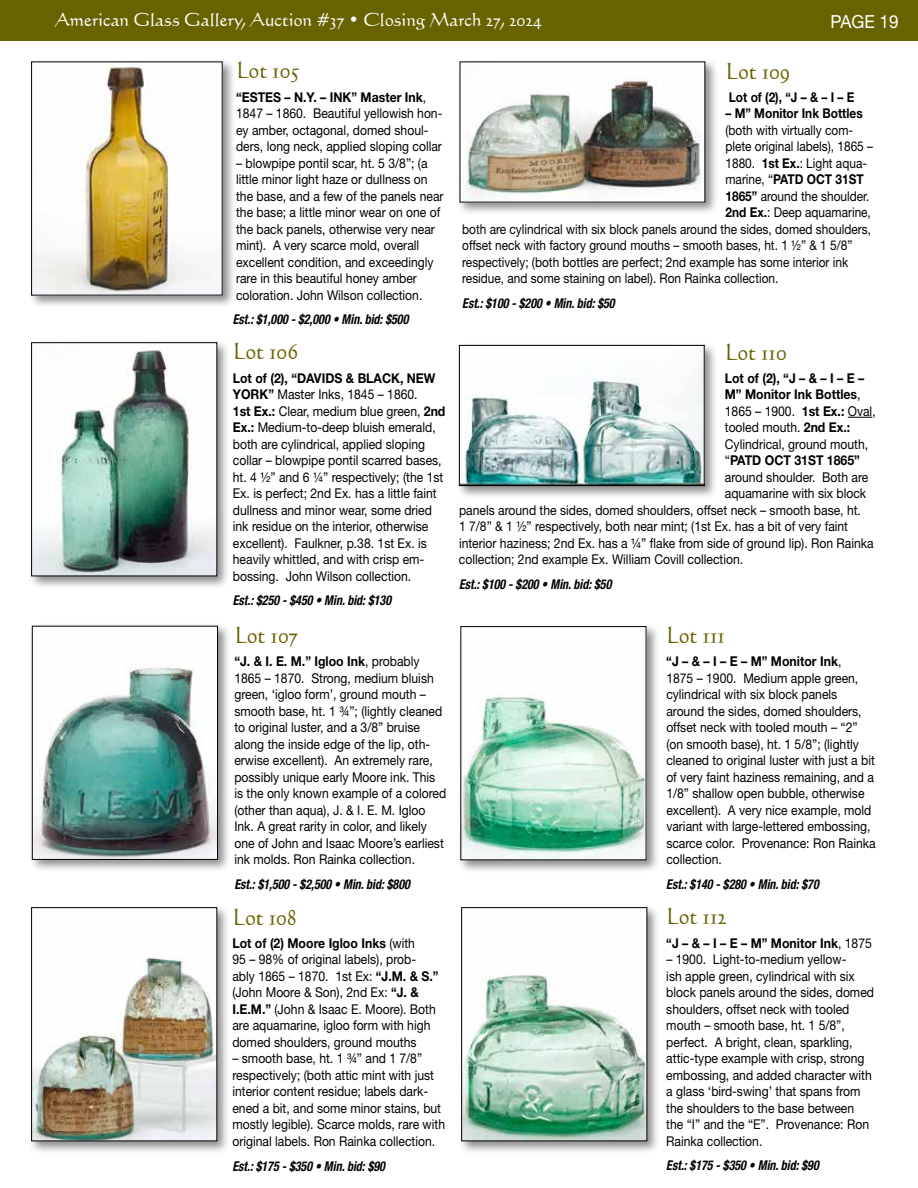
<style>
.page{position:relative;width:918px;height:1188px;background:#fff}
.page>*{position:absolute;margin:0;border:0;box-sizing:border-box;transform-origin:0 0}
.t1{font:22.5px "Calligraphic 421 BT Roman B";color:#676300;scale:.95 1}
.t2{font:18px "Calligraphic 421 BT Roman B";color:#fff}
.t3{font:18px "Helvetica Neue LT Std";color:#fff;scale:.95 1}
.t4{font:13.5px/16.5px "Helvetica Neue LT Std";color:#000;scale:.9 1}
.t5{font:13.5px "Helvetica Neue LT Std";color:#000;scale:.88 1}
.t6{font:italic 700 condensed 13.5px "Helvetica Neue LT Std";color:#000;scale:.89 1}
.t7{font:700 13.5px "Helvetica Neue LT Std";color:#000;scale:.91 1}
.t8{font:700 13.5px "Helvetica Neue LT Std";color:#000;scale:.88 1}
.s1{font-weight:700}
.s2{font-weight:400}
</style>
<div class="page">
<div style="left:0;top:0;width:918px;height:40px;background:#676300"></div>
<svg style="left:848px;top:417px;width:24px;height:1px"></svg>
<div style="left:456px;top:58px;width:262px;height:158px;background:#000;opacity:.45"></div>
<img style="left:462px;top:64px;width:241px;height:136px">
<div style="left:28px;top:904px;width:203px;height:251px;background:#000;opacity:.45"></div>
<img style="left:33px;top:909px;width:182px;height:230px">
<div style="left:31px;top:907px;width:186px;height:234px;border:1px solid #000"></div>
<div style="left:28px;top:339px;width:203px;height:251px;background:#000;opacity:.45"></div>
<img style="left:33px;top:344px;width:182px;height:230px">
<div style="left:31px;top:342px;width:186px;height:234px;border:1px solid #000"></div>
<div style="left:29px;top:623px;width:202px;height:250px;background:#000;opacity:.45"></div>
<img style="left:34px;top:628px;width:182px;height:230px">
<div style="left:32px;top:626px;width:186px;height:234px;border:1px solid #000"></div>
<div style="left:457px;top:623px;width:203px;height:251px;background:#000;opacity:.45"></div>
<img style="left:462px;top:628px;width:182px;height:230px">
<div style="left:458px;top:904px;width:203px;height:251px;background:#000;opacity:.45"></div>
<img style="left:463px;top:909px;width:182px;height:230px">
<div style="left:461px;top:907px;width:186px;height:234px;border:1px solid #000"></div>
<div style="left:28px;top:58px;width:208px;height:251px;background:#000;opacity:.45"></div>
<img style="left:33px;top:64px;width:188px;height:230px">
<div style="left:456px;top:342px;width:262px;height:158px;background:#000;opacity:.45"></div>
<img style="left:461px;top:347px;width:242px;height:137px">
<div style="left:459px;top:345px;width:246px;height:141px;border:1px solid #000"></div>
<h2 class="t2" style="left:55px;top:8px;width:488px">American Glass Gallery, Auction #37 • Closing March 27, 2024</h2>
<h2 class="t3" style="left:831px;top:10px;width:73px">PAGE 19</h2>
<h1 class="t1" style="left:236px;top:56px;width:68px">Lot 105</h1>
<p class="t4" style="left:236px;top:88px;width:231px"><span class="s1">“ESTES – N.Y. – INK” Master Ink</span>, 1847 – 1860. Beautiful yellowish hon&shy;ey amber, octagonal, domed shoul&shy;ders, long neck, applied sloping collar</p>
<p class="t4" style="left:236px;top:154px;width:232px">– blowpipe pontil scar, ht. 5 3/8”; (a little minor light haze or dullness on the base, and a few of the panels near the base; a little minor wear on one of the back panels, otherwise very near mint). A very scarce mold, overall excellent condition, and exceedingly rare in this beautiful honey amber coloration. John Wilson collection.</p>
<p class="t6" style="left:233px;top:311px;width:199px">Est.: $1,000 - $2,000 • Min. bid: $500</p>
<h1 class="t1" style="left:233px;top:337px;width:70px">Lot 106</h1>
<p class="t4" style="left:233px;top:369px;width:238px"><span class="s1">Lot of (2), “DAVIDS &amp; BLACK, NEW YORK”</span> Master Inks, 1845 – 1860.<br><span class="s1">1st Ex.:</span> Clear, medium blue green, <span class="s1">2nd Ex.:</span> Medium-to-deep bluish emerald, both are cylindrical, applied sloping collar – blowpipe pontil scarred bases, ht. 4 ½” and 6 ¼” respectively; (the 1st Ex. is perfect; 2nd Ex. has a little faint dullness and minor wear, some dried ink residue on the interior, otherwise excellent). Faulkner, p.38. 1st Ex. is heavily whittled, and with crisp em&shy;bossing. John Wilson collection.</p>
<p class="t6" style="left:233px;top:592px;width:179px">Est.: $250 - $450 • Min. bid: $130</p>
<h1 class="t1" style="left:234px;top:620px;width:68px">Lot 107</h1>
<p class="t4" style="left:234px;top:653px;width:237px"><span class="s1">“J. &amp; I. E. M.” Igloo Ink</span>, probably 1865 – 1870. Strong, medium bluish green, ‘igloo form’, ground mouth – smooth base, ht. 1 ¾”; (lightly cleaned to original luster, and a 3/8” bruise along the inside edge of the lip, oth&shy;erwise excellent). An extremely rare, possibly unique early Moore ink. This is the only known example of a colored (other than aqua), J. &amp; I. E. M. Igloo Ink. A great rarity in color, and likely one of John and Isaac Moore’s earliest ink molds. Ron Rainka collection.</p>
<p class="t6" style="left:234px;top:876px;width:199px">Est.: $1,500 - $2,500 • Min. bid: $800</p>
<h1 class="t1" style="left:232px;top:902px;width:69px">Lot 108</h1>
<p class="t4" style="left:232px;top:935px;width:231px"><span class="s1">Lot of (2) Moore Igloo Inks</span> (with<br>95 – 98% of original labels), prob&shy;ably 1865 – 1870. 1st Ex: <span class="s1">“J.M. &amp; S.” </span>(John Moore &amp; Son), 2nd Ex: <span class="s1">“J. &amp; I.E.M.”</span> (John &amp; Isaac E. Moore). Both are aquamarine, igloo form with high domed shoulders, ground mouths</p>
<p class="t4" style="left:232px;top:1050px;width:238px">– smooth base, ht. 1 ¾” and 1 7/8” respectively; (both attic mint with just interior content residue; labels dark&shy;ened a bit, and some minor stains, but mostly legible). Scarce molds, rare with original labels. Ron Rainka collection.</p>
<p class="t6" style="left:232px;top:1158px;width:173px">Est.: $175 - $350 • Min. bid: $90</p>
<h1 class="t1" style="left:725px;top:56px;width:70px">Lot 109</h1>
<p class="t8" style="left:729px;top:89px;width:144px">Lot of (2), “J – &amp; – I – E</p>
<p class="t8" style="left:725px;top:105px;width:157px">– M” Monitor Ink Bottles</p>
<p class="t5" style="left:725px;top:122px;width:147px">(both with virtually com-</p>
<p class="t5" style="left:725px;top:138px;width:169px">plete original labels), 1865 –</p>
<p class="t5" style="left:725px;top:155px;width:162px">1880. <span class="s1">1st Ex.</span>: Light aqua-</p>
<p class="t8" style="left:725px;top:171px;width:159px"><span class="s2">marine, “</span>PATD OCT 31ST</p>
<p class="t5" style="left:725px;top:188px;width:165px"><span class="s1">1865”</span> around the shoulder.</p>
<p class="t5" style="left:725px;top:204px;width:167px"><span class="s1">2nd Ex.</span>: Deep aquamarine,</p>
<p class="t5" style="left:462px;top:221px;width:466px">both are cylindrical with six block panels around the sides, domed shoulders,</p>
<p class="t5" style="left:462px;top:237px;width:445px">offset neck with factory ground mouths – smooth bases, ht. 1 ½” &amp; 1 5/8”</p>
<p class="t5" style="left:462px;top:254px;width:440px">respectively; (both bottles are perfect; 2nd example has some interior ink</p>
<p class="t5" style="left:462px;top:270px;width:361px">residue, and some staining on label). Ron Rainka collection.</p>
<p class="t6" style="left:462px;top:295px;width:173px">Est.: $100 - $200 • Min. bid: $50</p>
<h1 class="t1" style="left:725px;top:337px;width:67px">Lot 110</h1>
<p class="t7" style="left:725px;top:370px;width:155px">Lot of (2), “J – &amp; – I – E –</p>
<p class="t7" style="left:725px;top:386px;width:151px">M” Monitor Ink Bottles<span class="s2">,</span></p>
<p class="t4" style="left:725px;top:403px;width:169px">1865 – 1900. <span class="s1">1st Ex.:</span> Oval,</p>
<p class="t4" style="left:725px;top:419px;width:141px">tooled mouth. <span class="s1">2nd Ex.:</span></p>
<p class="t4" style="left:725px;top:436px;width:161px">Cylindrical, ground mouth,</p>
<p class="t7" style="left:725px;top:452px;width:150px"><span class="s2">“</span>PATD OCT 31ST 1865”</p>
<p class="t4" style="left:725px;top:469px;width:161px">around shoulder. Both are</p>
<p class="t4" style="left:725px;top:485px;width:159px">aquamarine with six block</p>
<p class="t4" style="left:459px;top:502px;width:448px">panels around the sides, domed shoulders, offset neck – smooth base, ht.</p>
<p class="t4" style="left:459px;top:518px;width:434px">1 7/8” &amp; 1 ½” respectively, both near mint; (1st Ex. has a bit of very faint</p>
<p class="t4" style="left:459px;top:535px;width:462px">interior haziness; 2nd Ex. has a ¼” flake from side of ground lip). Ron Rainka</p>
<p class="t4" style="left:459px;top:551px;width:317px">collection; 2nd example Ex. William Covill collection.</p>
<p class="t6" style="left:459px;top:576px;width:173px">Est.: $100 - $200 • Min. bid: $50</p>
<h1 class="t1" style="left:666px;top:620px;width:63px">Lot 111</h1>
<p class="t4" style="left:666px;top:653px;width:234px"><span class="s1">“J – &amp; – I – E – M” Monitor Ink</span>,<br>1875 – 1900. Medium apple green, cylindrical with six block panels around the sides, domed shoulders, offset neck with tooled mouth – “2” (on smooth base), ht. 1 5/8”; (lightly cleaned to original luster with just a bit of very faint haziness remaining, and a 1/8” shallow open bubble, otherwise excellent). A very nice example, mold variant with large-lettered embossing, scarce color. Provenance: Ron Rainka collection.</p>
<p class="t6" style="left:666px;top:876px;width:173px">Est.: $140 - $280 • Min. bid: $70</p>
<h1 class="t1" style="left:666px;top:902px;width:64px">Lot 112</h1>
<p class="t7" style="left:666px;top:935px;width:227px">“J – &amp; – I – E – M” Monitor Ink<span class="s2">, 1875</span></p>
<p class="t4" style="left:666px;top:951px;width:232px">– 1900. Light-to-medium yellow-<br>ish apple green, cylindrical with six block panels around the sides, domed shoulders, offset neck with tooled mouth – smooth base, ht. 1 5/8”, perfect. A bright, clean, sparkling, attic-type example with crisp, strong embossing, and added character with a glass ‘bird-swing’ that spans from the shoulders to the base between the “I” and the “E”. Provenance: Ron Rainka collection.</p>
<p class="t6" style="left:666px;top:1158px;width:173px">Est.: $175 - $350 • Min. bid: $90</p>
</div>
